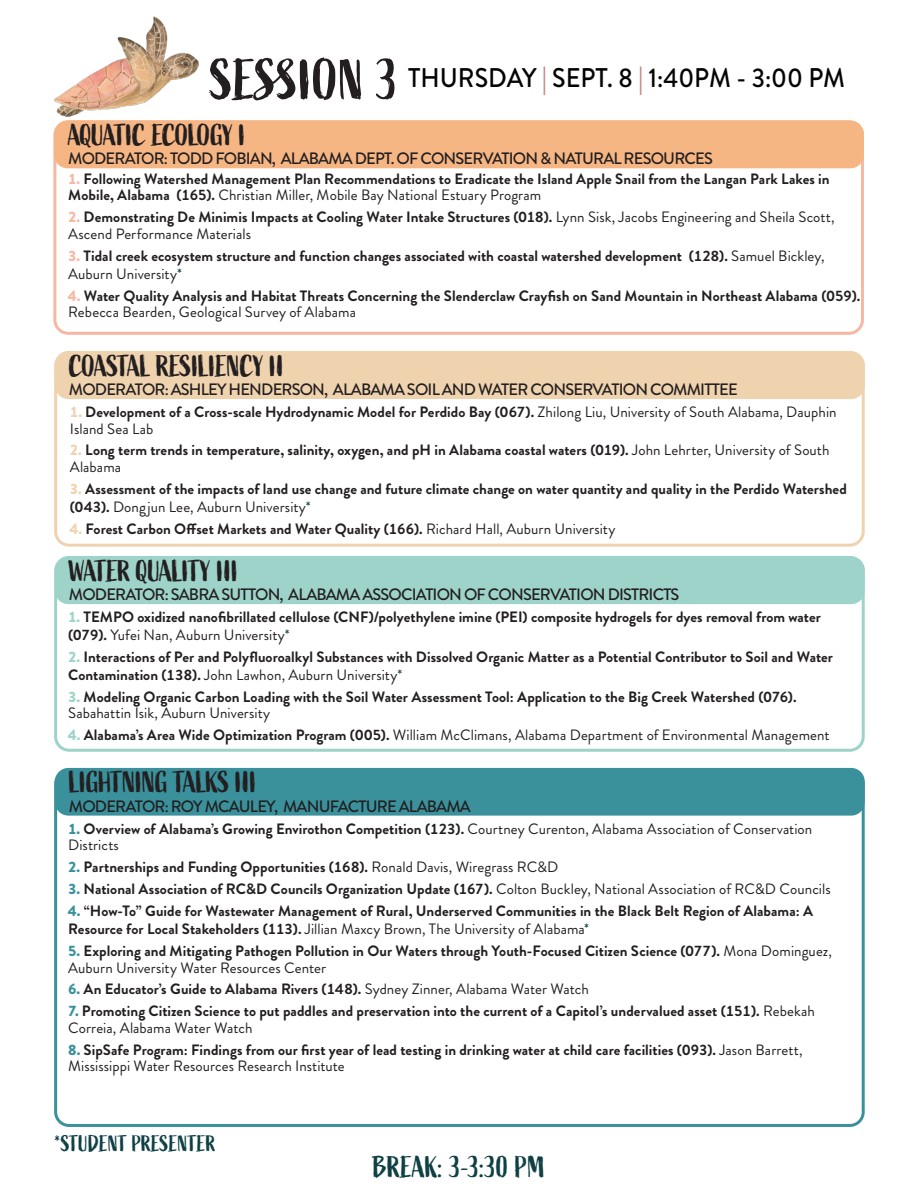
<style>
.page{position:relative;width:918px;height:1188px;background:#fff}
.page>*{position:absolute;margin:0;border:0;box-sizing:border-box;transform-origin:0 0}
.t1{font:57px "Active";letter-spacing:-.005em;color:#231f20}
.Section_Header{font:30px "Active";letter-spacing:-.035em;color:#231f20}
.t2{font:30px "Active";letter-spacing:-.01em;color:#0f4044}
.t3{font:500 27px "Brandon Grotesque";color:#040503;scale:.93 1}
.t4{font:22.5px "Active";letter-spacing:-.01em;color:#0f4044}
.Section_Header-2{font:500 16.5px "Brandon Grotesque";letter-spacing:-.05em;color:#231f20}
.Section_Body_Text{font:700 15px/16.5px "Brandon Grotesque";letter-spacing:.005em;color:#231f20}
.Section_Body_Text-2{font:15px/16.5px "Brandon Grotesque";letter-spacing:.005em;color:#231f20}
.s1{font-weight:900;color:#c58786}
.s2{font-weight:900;color:#f7b8a3}
.s3{font-weight:400}
.s4{font-weight:700}
.s5{font-weight:400;color:#0f4044}
.s6{font-weight:900;color:#efd3af}
.s7{font-weight:900;color:#9dd3c9}
.s8{font-weight:900;color:#3a919c}
</style>
<div class="page">
<div style="left:53px;top:120px;width:811px;height:215px;border:3px solid #f7b8a3;border-radius:14px"></div>
<div style="left:54px;top:121px;width:810px;height:47px;background:#f6b684;border-radius:14px"></div>
<div style="left:54px;top:351px;width:811px;height:196px;border:3px solid #efd3af;border-radius:13px"></div>
<div style="left:55px;top:351px;width:810px;height:48px;background:#efd3af;border-radius:14px"></div>
<div style="left:54px;top:556px;width:811px;height:196px;border:3px solid #9dd3c9;border-radius:13px"></div>
<div style="left:55px;top:556px;width:810px;height:48px;background:#9dd3c9;border-radius:14px"></div>
<div style="left:55px;top:768px;width:810px;height:48px;background:#3a919c;border-radius:14px"></div>
<img style="left:54px;top:16px;width:145px;height:101px">
<p class="t1" style="left:210px;top:48px;width:190px">SESSION 3</p>
<p class="t3" style="left:408px;top:59px;width:471px">THURSDAY <span class="s1">|</span> SEPT. 8 <span class="s1">|</span> 1:40PM - 3:00 PM</p>
<p class="Section_Header" style="left:68px;top:118px;width:179px">AQUATIC ECOLOGY I</p>
<p class="Section_Header-2" style="left:68px;top:147px;width:646px">MODERATOR: TODD FOBIAN, ALABAMA DEPT. OF CONSERVATION &amp; NATURAL RESOURCES</p>
<p class="Section_Body_Text" style="left:68px;top:171px;width:763px"><span class="s2">1.</span> Following Watershed Management Plan Recommendations to Eradicate the Island Apple Snail from the Langan Park Lakes in<br>Mobile, Alabama (165). <span class="s3">Christian Miller, Mobile Bay National Estuary Program</span></p>
<p class="Section_Body_Text-2" style="left:68px;top:209px;width:768px"><span class="s2">2.</span> <span class="s4">Demonstrating De Minimis Impacts at Cooling Water Intake Structures (018).</span> Lynn Sisk, Jacobs Engineering and Sheila Scott,<br>Ascend Performance Materials</p>
<p class="Section_Body_Text" style="left:68px;top:247px;width:758px;line-height:18px"><span class="s2">3.</span> Tidal creek ecosystem structure and function changes associated with coastal watershed development (128). <span class="s3">Samuel Bickley,<br>Auburn University</span><span class="s5">*</span></p>
<p class="Section_Body_Text" style="left:68px;top:288px;width:794px"><span class="s2">4.</span> Water Quality Analysis and Habitat Threats Concerning the Slenderclaw Crayfish on Sand Mountain in Northeast Alabama (059).<br><span class="s3">Rebecca Bearden, Geological Survey of Alabama</span></p>
<p class="Section_Header" style="left:69px;top:349px;width:217px">COASTAL RESILIENCY II</p>
<p class="Section_Header-2" style="left:69px;top:378px;width:670px">MODERATOR: ASHLEY HENDERSON, ALABAMA SOIL AND WATER CONSERVATION COMMITTEE</p>
<p class="Section_Body_Text" style="left:70px;top:404px;width:768px"><span class="s6">1.</span> Development of a Cross-scale Hydrodynamic Model for Perdido Bay (067). <span class="s3">Zhilong Liu, University of South Alabama, Dauphin<br>Island Sea Lab</span></p>
<p class="Section_Body_Text" style="left:70px;top:442px;width:761px"><span class="s6">2.</span> Long term trends in temperature, salinity, oxygen, and pH in Alabama coastal waters (019). <span class="s3">John Lehrter, University of South<br>Alabama</span></p>
<p class="Section_Body_Text" style="left:70px;top:480px;width:779px;line-height:18px"><span class="s6">3.</span> Assessment of the impacts of land use change and future climate change on water quantity and quality in the Perdido Watershed (043). <span class="s3">Dongjun Lee, Auburn University</span><span class="s5">*</span></p>
<p class="Section_Body_Text" style="left:70px;top:521px;width:547px"><span class="s6">4.</span> Forest Carbon Offset Markets and Water Quality (166). <span class="s3">Richard Hall, Auburn University</span></p>
<p class="Section_Header" style="left:69px;top:554px;width:171px">WATER QUALITY III</p>
<p class="Section_Header-2" style="left:69px;top:583px;width:612px">MODERATOR: SABRA SUTTON, ALABAMA ASSOCIATION OF CONSERVATION DISTRICTS</p>
<p class="Section_Body_Text" style="left:68px;top:608px;width:754px;line-height:18px"><span class="s7">1.</span> TEMPO oxidized nanofibrillated cellulose (CNF)/polyethylene imine (PEI) composite hydrogels for dyes removal from water (079). <span class="s3">Yufei Nan, Auburn University</span><span class="s5">*</span></p>
<p class="Section_Body_Text" style="left:68px;top:648px;width:766px;line-height:18px"><span class="s7">2.</span> Interactions of Per and Polyfluoroalkyl Substances with Dissolved Organic Matter as a Potential Contributor to Soil and Water<br>Contamination (138). <span class="s3">John Lawhon, Auburn University</span><span class="s5">*</span></p>
<p class="Section_Body_Text" style="left:68px;top:689px;width:730px"><span class="s7">3.</span> Modeling Organic Carbon Loading with the Soil Water Assessment Tool: Application to the Big Creek Watershed (076).<br><span class="s3">Sabahattin Isik, Auburn University</span></p>
<p class="Section_Body_Text-2" style="left:68px;top:727px;width:763px"><span class="s7">4.</span> <span class="s4">Alabama’s Area Wide Optimization Program (005).</span> William McClimans, Alabama Department of Environmental Management</p>
<p class="Section_Header" style="left:69px;top:765px;width:190px">LIGHTNING TALKS III</p>
<p class="Section_Header-2" style="left:69px;top:795px;width:403px">MODERATOR: ROY MCAULEY, MANUFACTURE ALABAMA</p>
<p class="Section_Body_Text-2" style="left:68px;top:821px;width:746px"><span class="s8">1.</span> <span class="s4">Overview of Alabama’s Growing Envirothon Competition (123).</span> Courtney Curenton, Alabama Association of Conservation<br>Districts</p>
<p class="Section_Body_Text" style="left:68px;top:859px;width:492px"><span class="s8">2.</span> Partnerships and Funding Opportunities (168). <span class="s3">Ronald Davis, Wiregrass RC&amp;D</span></p>
<p class="Section_Body_Text" style="left:68px;top:881px;width:764px"><span class="s8">3.</span> National Association of RC&amp;D Councils Organization Update (167). <span class="s3">Colton Buckley, National Association of RC&amp;D Councils</span></p>
<p class="Section_Body_Text" style="left:68px;top:902px;width:746px;line-height:18px"><span class="s8">4.</span> “How-To” Guide for Wastewater Management of Rural, Underserved Communities in the Black Belt Region of Alabama: A<br>Resource for Local Stakeholders (113). <span class="s3">Jillian Maxcy Brown, The University of Alabama</span><span class="s5">*</span></p>
<p class="Section_Body_Text" style="left:68px;top:943px;width:765px"><span class="s8">5.</span> Exploring and Mitigating Pathogen Pollution in Our Waters through Youth-Focused Citizen Science (077). <span class="s3">Mona Dominguez,<br>Auburn University Water Resources Center</span></p>
<p class="Section_Body_Text" style="left:68px;top:981px;width:522px"><span class="s8">6.</span> An Educator’s Guide to Alabama Rivers (148). <span class="s3">Sydney Zinner, Alabama Water Watch</span></p>
<p class="Section_Body_Text" style="left:68px;top:1003px;width:748px"><span class="s8">7.</span> Promoting Citizen Science to put paddles and preservation into the current of a Capitol’s undervalued asset (151). <span class="s3">Rebekah<br>Correia, Alabama Water Watch</span></p>
<p class="Section_Body_Text" style="left:68px;top:1042px;width:736px"><span class="s8">8.</span> SipSafe Program: Findings from our first year of lead testing in drinking water at child care facilities (093). <span class="s3">Jason Barrett,<br>Mississippi Water Resources Research Institute</span></p>
<p class="t4" style="left:55px;top:1131px;width:162px">*STUDENT PRESENTER</p>
<p class="t2" style="left:373px;top:1150px;width:174px">BREAK: 3-3:30 PM</p>
</div>
